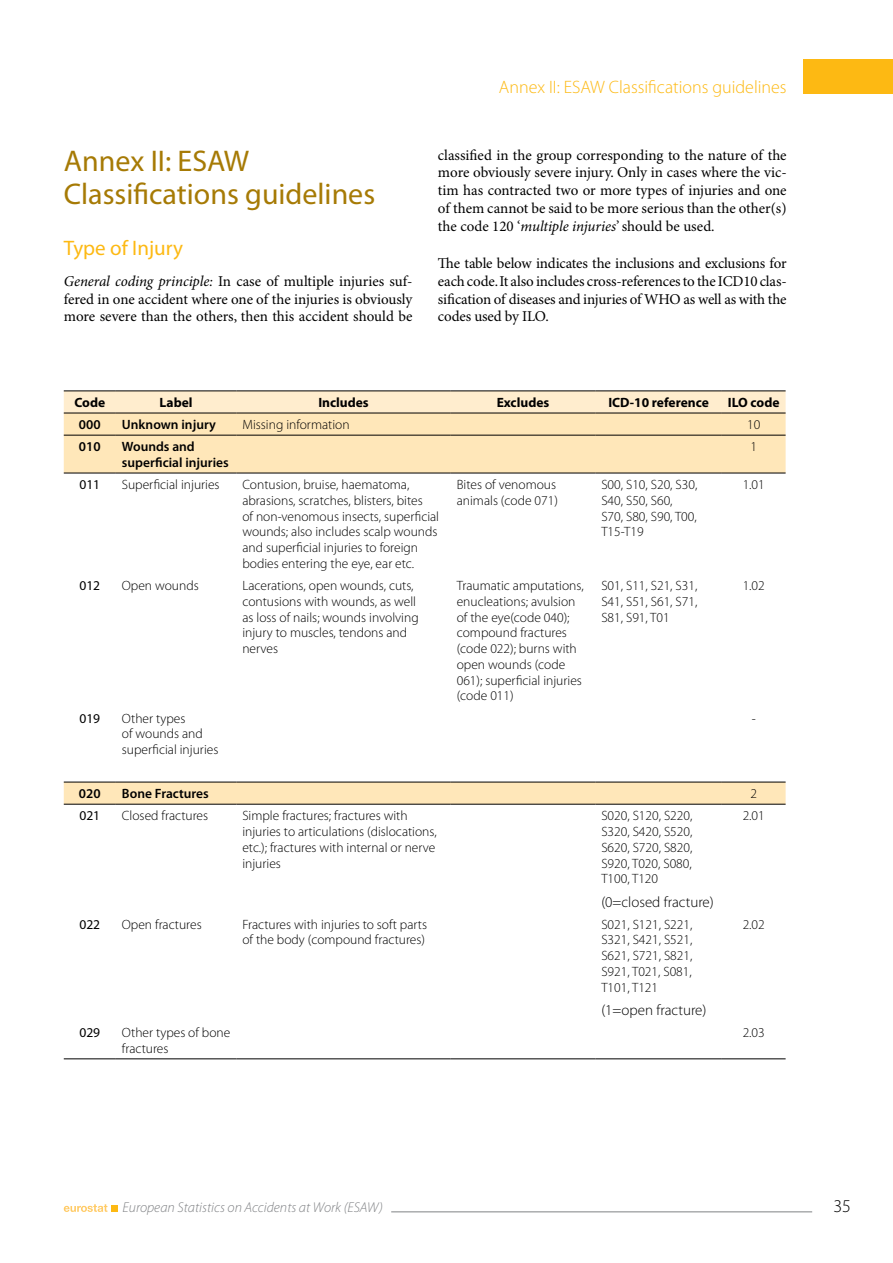
<style>
.page{position:relative;width:893px;height:1263px;background:#fff}
.page>*{position:absolute;margin:0;border:0;box-sizing:border-box;transform-origin:0 0}
.t1{font:30px/33px "Myriad Pro";color:#a67a05}
.t2{font:21px "Myriad Pro";color:#fdb913}
.t3{font:300 18px "Myriad Pro";color:#fdb913}
.t4{font:300 18px "Myriad Pro";color:#000}
.t5{font:15px/17.7px "Minion Pro";letter-spacing:-.005em;color:#000;text-align:justify}
.t6{font:300 15px "Myriad Pro";color:#000}
.t7{font:italic 300 14.25px "Myriad Pro";color:#808285}
.t8{font:300 13.5px/15.8px "Myriad Pro";color:#000}
.t9{font:600 13.5px/15.8px "Myriad Pro";color:#000}
.t10{font:700 13.5px "Myriad Pro";color:#000}
.t11{font:13.5px "Myriad Pro";color:#000}
.s1{font-style:italic}
</style>
<div class="page">
<div style="left:804px;top:60px;width:89px;height:34px;background:#fdb913"></div>
<svg style="left:64px;top:1204px;width:43px;height:8px"></svg>
<div style="left:111px;top:1206px;width:7px;height:6px;background:#fdb913"></div>
<hr style="left:391px;top:1211px;width:421px;height:1px;background:#808285">
<div style="left:64px;top:392px;width:722px;height:21px;background:#ffedce"></div>
<svg style="left:64px;top:414px;width:722px;height:390px"></svg>
<hr style="left:64px;top:782px;width:52px;height:1px;background:#000">
<hr style="left:116px;top:782px;width:120px;height:1px;background:#000">
<hr style="left:236px;top:782px;width:215px;height:1px;background:#000">
<hr style="left:451px;top:782px;width:144px;height:1px;background:#000">
<hr style="left:595px;top:782px;width:127px;height:1px;background:#000">
<hr style="left:722px;top:782px;width:64px;height:1px;background:#000">
<hr style="left:64px;top:804px;width:52px;height:1px;background:#000">
<hr style="left:116px;top:804px;width:120px;height:1px;background:#000">
<hr style="left:236px;top:804px;width:215px;height:1px;background:#000">
<hr style="left:451px;top:804px;width:144px;height:1px;background:#000">
<hr style="left:595px;top:804px;width:127px;height:1px;background:#000">
<hr style="left:722px;top:804px;width:64px;height:1px;background:#000">
<hr style="left:64px;top:1058px;width:52px;height:1px;background:#000">
<hr style="left:116px;top:1058px;width:120px;height:1px;background:#000">
<hr style="left:236px;top:1058px;width:215px;height:1px;background:#000">
<hr style="left:451px;top:1058px;width:144px;height:1px;background:#000">
<hr style="left:595px;top:1058px;width:127px;height:1px;background:#000">
<hr style="left:722px;top:1058px;width:64px;height:1px;background:#000">
<hr style="left:64px;top:391px;width:52px;height:1px;background:#000">
<hr style="left:116px;top:391px;width:120px;height:1px;background:#000">
<hr style="left:236px;top:391px;width:215px;height:1px;background:#000">
<hr style="left:451px;top:391px;width:144px;height:1px;background:#000">
<hr style="left:595px;top:391px;width:127px;height:1px;background:#000">
<hr style="left:722px;top:391px;width:64px;height:1px;background:#000">
<hr style="left:64px;top:413px;width:52px;height:1px;background:#000">
<hr style="left:116px;top:413px;width:120px;height:1px;background:#000">
<hr style="left:236px;top:413px;width:215px;height:1px;background:#000">
<hr style="left:451px;top:413px;width:144px;height:1px;background:#000">
<hr style="left:595px;top:413px;width:127px;height:1px;background:#000">
<hr style="left:722px;top:413px;width:64px;height:1px;background:#000">
<hr style="left:64px;top:435px;width:52px;height:1px;background:#000">
<hr style="left:116px;top:435px;width:120px;height:1px;background:#000">
<hr style="left:236px;top:435px;width:215px;height:1px;background:#000">
<hr style="left:451px;top:435px;width:144px;height:1px;background:#000">
<hr style="left:595px;top:435px;width:127px;height:1px;background:#000">
<hr style="left:722px;top:435px;width:64px;height:1px;background:#000">
<hr style="left:64px;top:473px;width:52px;height:1px;background:#000">
<hr style="left:116px;top:473px;width:120px;height:1px;background:#000">
<hr style="left:236px;top:473px;width:215px;height:1px;background:#000">
<hr style="left:451px;top:473px;width:144px;height:1px;background:#000">
<hr style="left:595px;top:473px;width:127px;height:1px;background:#000">
<hr style="left:722px;top:473px;width:64px;height:1px;background:#000">
<h1 class="t1" style="left:64px;top:145px;width:313px">Annex II: ESAW<br>Classifications guidelines</h1>
<h2 class="t2" style="left:64px;top:236px;width:121px">Type of Injury</h2>
<p class="t5" style="left:64px;top:273px;width:350px"><span class="s1">General coding principle:</span> In case of multiple injuries suf&shy;fered in one accident where one of the injuries is obviously more severe than the others, then this accident should be</p>
<h3 class="t3" style="left:499px;top:77px;width:289px">Annex II: ESAW Classifications guidelines</h3>
<p class="t5" style="left:438px;top:147px;width:350px">classified in the group corresponding to the nature of the more obviously severe injury. Only in cases where the vic&shy;tim has contracted two or more types of injuries and one of them cannot be said to be more serious than the other(s) the code 120 ‘<span class="s1">multiple injuries</span>’ should be used.</p>
<p class="t5" style="left:438px;top:255px;width:350px">The table below indicates the inclusions and exclusions for each code. It also includes cross-references to the ICD10 clas&shy;sification of diseases and injuries of WHO as well as with the codes used by ILO.</p>
<p class="t10" style="left:74px;top:395px;width:32px">Code</p>
<p class="t10" style="left:160px;top:395px;width:34px">Label</p>
<p class="t10" style="left:318px;top:395px;width:52px">Includes</p>
<p class="t10" style="left:497px;top:395px;width:54px">Excludes</p>
<p class="t10" style="left:608px;top:395px;width:102px">ICD-10 reference</p>
<p class="t10" style="left:728px;top:395px;width:53px">ILO code</p>
<p class="t9" style="left:79px;top:417px;width:23px">000</p>
<p class="t9" style="left:122px;top:417px;width:95px">Unknown injury</p>
<p class="t8" style="left:242px;top:417px;width:109px">Missing information</p>
<p class="t8" style="left:747px;top:417px;width:15px">10</p>
<p class="t9" style="left:79px;top:439px;width:23px">010</p>
<p class="t9" style="left:122px;top:439px;width:108px">Wounds and superficial injuries</p>
<p class="t8" style="left:750px;top:439px;width:8px">1</p>
<p class="t11" style="left:79px;top:477px;width:22px">011</p>
<p class="t8" style="left:122px;top:477px;width:99px">Superficial injuries</p>
<p class="t8" style="left:242px;top:477px;width:198px">Contusion, bruise, haematoma, abrasions, scratches, blisters, bites<br>of non-venomous insects, superficial wounds; also includes scalp wounds and superficial injuries to foreign bodies entering the eye, ear etc.</p>
<p class="t8" style="left:457px;top:477px;width:103px">Bites of venomous animals (code 071)</p>
<p class="t8" style="left:601px;top:477px;width:98px">S00, S10, S20, S30,<br>S40, S50, S60,<br>S70, S80, S90, T00,<br>T15-T19</p>
<p class="t8" style="left:743px;top:477px;width:24px">1.01</p>
<p class="t11" style="left:79px;top:578px;width:22px">012</p>
<p class="t8" style="left:122px;top:578px;width:78px">Open wounds</p>
<p class="t8" style="left:242px;top:578px;width:178px">Lacerations, open wounds, cuts, contusions with wounds, as well as loss of nails; wounds involving injury to muscles, tendons and nerves</p>
<p class="t8" style="left:457px;top:578px;width:128px">Traumatic amputations, enucleations; avulsion of the eye(code 040); compound fractures (code 022); burns with open wounds (code<br>061); superficial injuries (code 011)</p>
<p class="t8" style="left:601px;top:578px;width:98px;text-align:justify">S01, S11, S21, S31, S41, S51, S61, S71, S81, S91, T01</p>
<p class="t8" style="left:743px;top:578px;width:24px">1.02</p>
<p class="t11" style="left:79px;top:711px;width:22px">019</p>
<p class="t8" style="left:122px;top:710px;width:98px">Other types<br>of wounds and superficial injuries</p>
<p class="t8" style="left:752px;top:710px;width:6px">-</p>
<p class="t9" style="left:79px;top:786px;width:23px">020</p>
<p class="t9" style="left:122px;top:786px;width:89px">Bone Fractures</p>
<p class="t8" style="left:750px;top:786px;width:8px">2</p>
<p class="t11" style="left:79px;top:808px;width:22px">021</p>
<p class="t8" style="left:122px;top:808px;width:88px">Closed fractures</p>
<p class="t8" style="left:242px;top:808px;width:196px">Simple fractures; fractures with injuries to articulations (dislocations, etc.); fractures with internal or nerve injuries</p>
<p class="t8" style="left:601px;top:808px;width:93px;text-align:justify">S020, S120, S220, S320, S420, S520, S620, S720, S820, S920, T020, S080, T100, T120</p>
<p class="t8" style="left:743px;top:808px;width:24px">2.01</p>
<p class="t6" style="left:601px;top:893px;width:114px">(0=closed fracture)</p>
<p class="t11" style="left:79px;top:917px;width:22px">022</p>
<p class="t8" style="left:122px;top:916px;width:81px">Open fractures</p>
<p class="t8" style="left:242px;top:916px;width:186px">Fractures with injuries to soft parts of the body (compound fractures)</p>
<p class="t8" style="left:601px;top:916px;width:93px;text-align:justify">S021, S121, S221, S321, S421, S521, S621, S721, S821, S921, T021, S081, T101, T121</p>
<p class="t8" style="left:743px;top:916px;width:24px">2.02</p>
<p class="t6" style="left:601px;top:1002px;width:107px">(1=open fracture)</p>
<p class="t11" style="left:79px;top:1025px;width:22px">029</p>
<p class="t8" style="left:122px;top:1025px;width:110px">Other types of bone fractures</p>
<p class="t8" style="left:743px;top:1025px;width:24px">2.03</p>
<p class="t7" style="left:123px;top:1200px;width:262px">European Statistics on Accidents at Work (ESAW)</p>
<h3 class="t4" style="left:833px;top:1196px;width:19px">35</h3>
</div>
